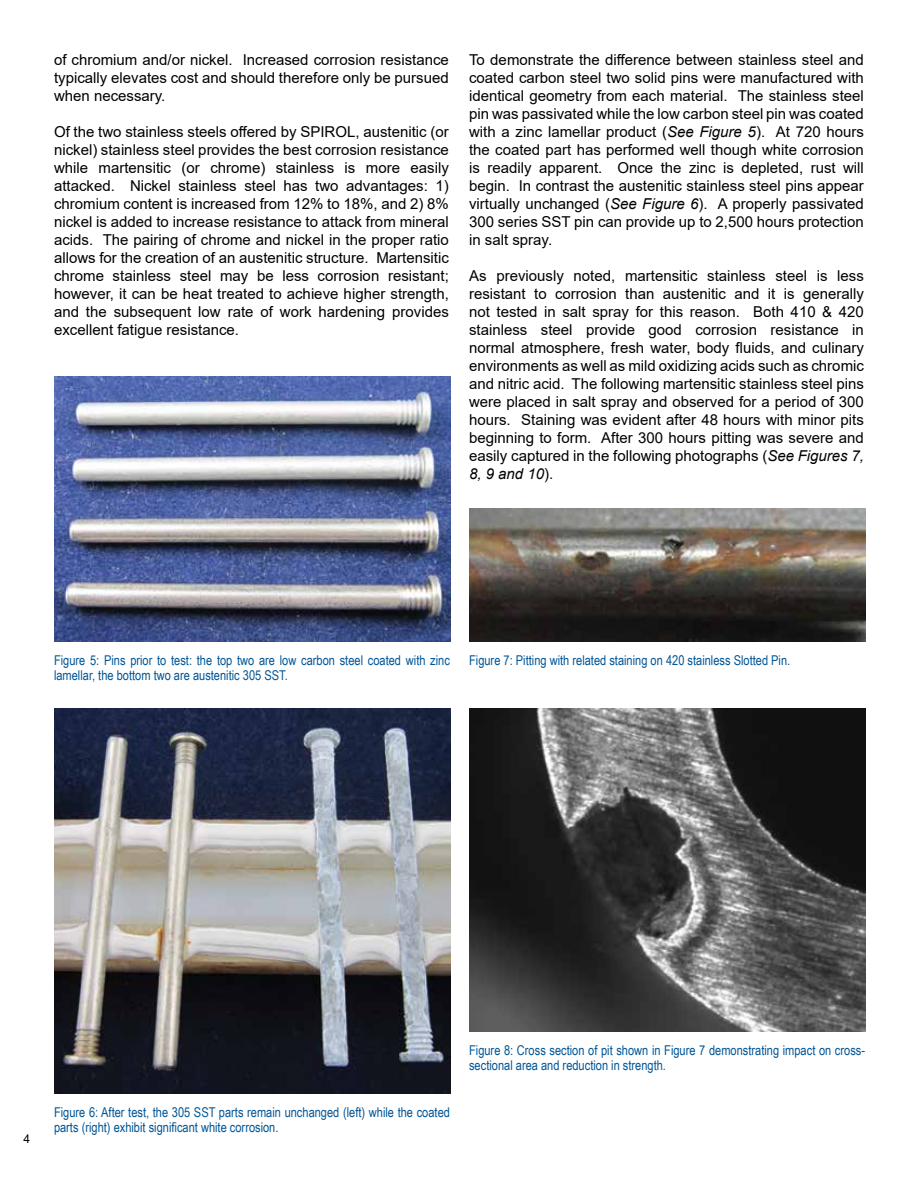
<style>
.page{position:relative;width:918px;height:1188px;background:#fff}
.page>*{position:absolute;margin:0;border:0;box-sizing:border-box;transform-origin:0 0}
.t1{font:15px/18px "Arial";color:#000;text-align:justify}
.t2{font:13.5px/15px "Arial Narrow";color:#005596}
.t3{font:12px "Arial";color:#000}
.s1{font-style:italic}
</style>
<div class="page">
<img style="left:54px;top:377px;width:396px;height:264px">
<img style="left:54px;top:709px;width:396px;height:384px">
<img style="left:469px;top:509px;width:396px;height:133px">
<img style="left:469px;top:709px;width:396px;height:323px">
<p class="t1" style="left:54px;top:51px;width:396px">of chromium and/or nickel. Increased corrosion resistance typically elevates cost and should therefore only be pursued when necessary.</p>
<p class="t1" style="left:54px;top:123px;width:396px">Of the two stainless steels offered by SPIROL, austenitic (or nickel) stainless steel provides the best corrosion resistance while martensitic (or chrome) stainless is more easily attacked. Nickel stainless steel has two advantages: 1) chromium content is increased from 12% to 18%, and 2) 8% nickel is added to increase resistance to attack from mineral acids. The pairing of chrome and nickel in the proper ratio allows for the creation of an austenitic structure. Martensitic chrome stainless steel may be less corrosion resistant; however, it can be heat treated to achieve higher strength, and the subsequent low rate of work hardening provides excellent fatigue resistance.</p>
<p class="t1" style="left:469px;top:51px;width:396px">To demonstrate the difference between stainless steel and coated carbon steel two solid pins were manufactured with identical geometry from each material. The stainless steel pin was passivated while the low carbon steel pin was coated with a zinc lamellar product (<span class="s1">See Figure 5</span>). At 720 hours the coated part has performed well though white corrosion is readily apparent. Once the zinc is depleted, rust will begin. In contrast the austenitic stainless steel pins appear virtually unchanged (<span class="s1">See Figure 6</span>). A properly passivated 300 series SST pin can provide up to 2,500 hours protection in salt spray.</p>
<p class="t1" style="left:469px;top:267px;width:396px">As previously noted, martensitic stainless steel is less resistant to corrosion than austenitic and it is generally not tested in salt spray for this reason. Both 410 &amp; 420 stainless steel provide good corrosion resistance in normal atmosphere, fresh water, body fluids, and culinary environments as well as mild oxidizing acids such as chromic and nitric acid. The following martensitic stainless steel pins were placed in salt spray and observed for a period of 300 hours. Staining was evident after 48 hours with minor pits beginning to form. After 300 hours pitting was severe and easily captured in the following photographs (<span class="s1">See Figures 7, 8, 9 and 10</span>).</p>
<p class="t2" style="left:54px;top:652px;width:397px">Figure 5: Pins prior to test: the top two are low carbon steel coated with zinc lamellar, the bottom two are austenitic 305 SST.</p>
<p class="t2" style="left:469px;top:652px;width:323px">Figure 7: Pitting with related staining on 420 stainless Slotted Pin.</p>
<p class="t3" style="left:24px;top:1130px;width:8px">4</p>
<p class="t2" style="left:54px;top:1104px;width:397px">Figure 6: After test, the 305 SST parts remain unchanged (left) while the coated parts (right) exhibit significant white corrosion.</p>
<p class="t2" style="left:469px;top:1042px;width:397px">Figure 8: Cross section of pit shown in Figure 7 demonstrating impact on cross&shy;sectional area and reduction in strength.</p>
</div>
